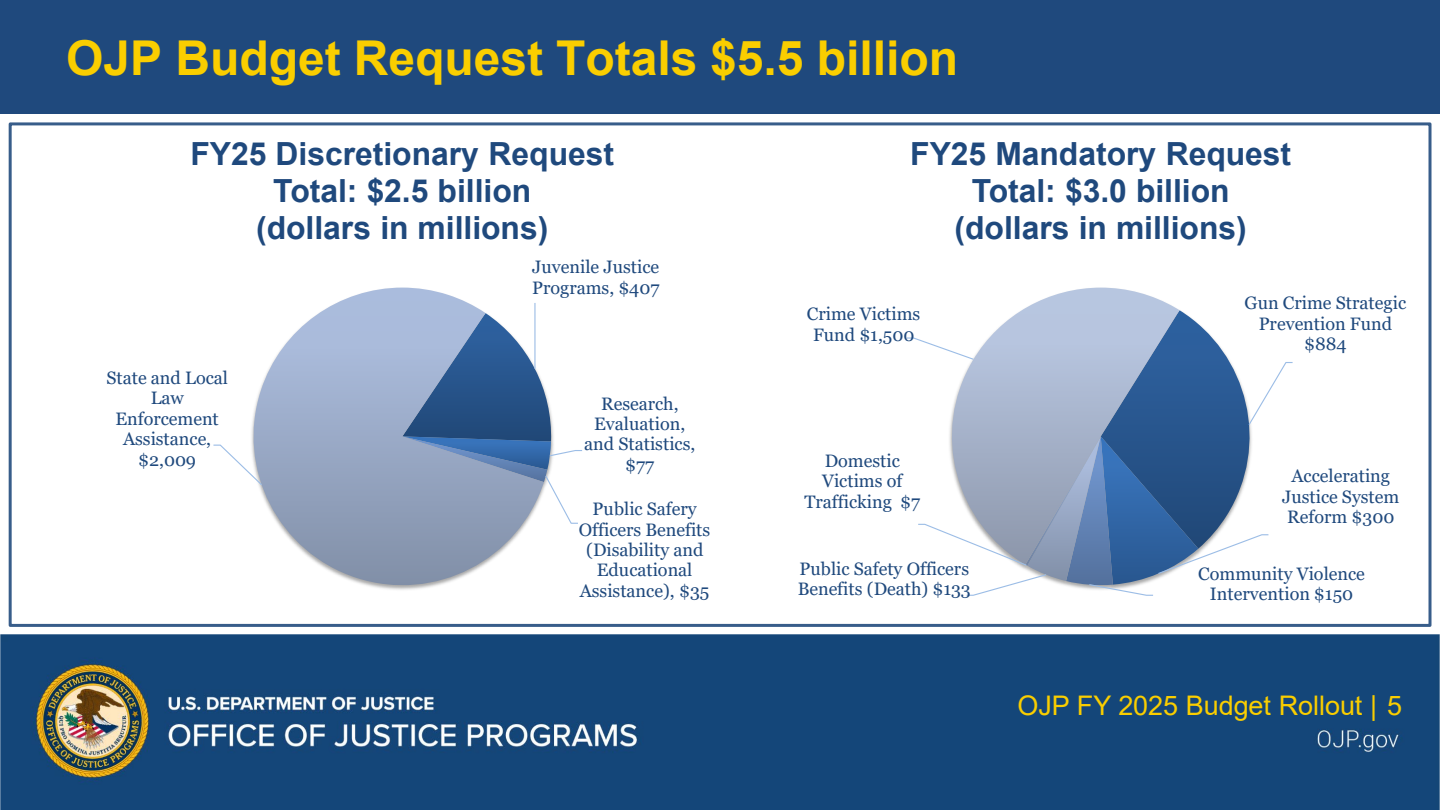
<style>
.page{position:relative;width:1440px;height:810px;background:#fff}
.page>*{position:absolute;margin:0;border:0;box-sizing:border-box;transform-origin:0 0}
.t1{font:700 48px "Arial";color:#face00}
.t2{font:700 31.8px/36.8px "Arial";color:#1f497d;text-align:center}
.t3{font:27px "Arial";letter-spacing:-.005em;color:#face00}
.t4{font:18px/20.4px "Georgia";color:#1f497d}
</style>
<div class="page">
<div style="left:0;top:0;width:1440px;height:114px;background:#1f497d"></div>
<div style="left:9px;top:122px;width:1423px;height:505px;border:3px solid #385d8a"></div>
<svg style="left:251px;top:288px;width:275px;height:302px"></svg>
<hr style="left:534px;top:303px;width:2px;height:66px;background:#9cbde6">
<svg style="left:402px;top:313px;width:181px;height:211px"></svg>
<svg style="left:213px;top:444px;width:50px;height:43px"></svg>
<svg style="left:1022px;top:288px;width:157px;height:22px"></svg>
<svg style="left:907px;top:310px;width:386px;height:286px"></svg>
<img style="left:0;top:634px;width:1440px;height:176px">
<h1 class="t1" style="left:66px;top:24px;width:894px">OJP Budget Request Totals $5.5 billion</h1>
<p class="t2" style="left:190px;top:136px;width:425px">FY25 Discretionary Request<br>Total: $2.5 billion<br>(dollars in millions)</p>
<p class="t4" style="left:532px;top:257px;width:129px">Juvenile Justice<br>Programs, $407</p>
<p class="t4" style="left:106px;top:368px;width:123px;text-align:center">State and Local<br>Law</p>
<p class="t4" style="left:601px;top:394px;width:79px">Research,</p>
<p class="t4" style="left:115px;top:409px;width:105px">Enforcement</p>
<p class="t4" style="left:594px;top:414px;width:93px">Evaluation,</p>
<p class="t4" style="left:123px;top:429px;width:90px">Assistance,</p>
<p class="t4" style="left:584px;top:434px;width:113px">and Statistics,</p>
<p class="t4" style="left:138px;top:450px;width:60px">$2,009</p>
<p class="t4" style="left:625px;top:455px;width:31px">$77</p>
<p class="t4" style="left:579px;top:499px;width:133px;text-align:center">Public Safery<br>Officers Benefits (Disability and<br>Educational<br>Assistance), $35</p>
<p class="t2" style="left:910px;top:136px;width:382px">FY25 Mandatory Request<br>Total: $3.0 billion<br>(dollars in millions)</p>
<p class="t4" style="left:807px;top:304px;width:115px">Crime Victims</p>
<p class="t4" style="left:813px;top:325px;width:103px">Fund $1,500</p>
<p class="t4" style="left:1245px;top:293px;width:163px">Gun Crime Strategic</p>
<p class="t4" style="left:1259px;top:314px;width:135px">Prevention Fund</p>
<p class="t4" style="left:1304px;top:334px;width:44px">$884</p>
<p class="t4" style="left:822px;top:451px;width:82px">Domestic<br>Victims of</p>
<p class="t4" style="left:1292px;top:466px;width:100px">Accelerating</p>
<p class="t4" style="left:804px;top:492px;width:117px">Trafficking $7</p>
<p class="t4" style="left:1282px;top:487px;width:119px">Justice System<br>Reform $300</p>
<p class="t4" style="left:800px;top:559px;width:171px">Public Safety Officers</p>
<p class="t4" style="left:1198px;top:564px;width:168px">Community Violence</p>
<p class="t4" style="left:798px;top:579px;width:175px">Benefits (Death) $133</p>
<p class="t4" style="left:1210px;top:584px;width:145px">Intervention $150</p>
<h3 class="t3" style="left:1017px;top:687px;width:386px">OJP FY 2025 Budget Rollout | 5</h3>
</div>
